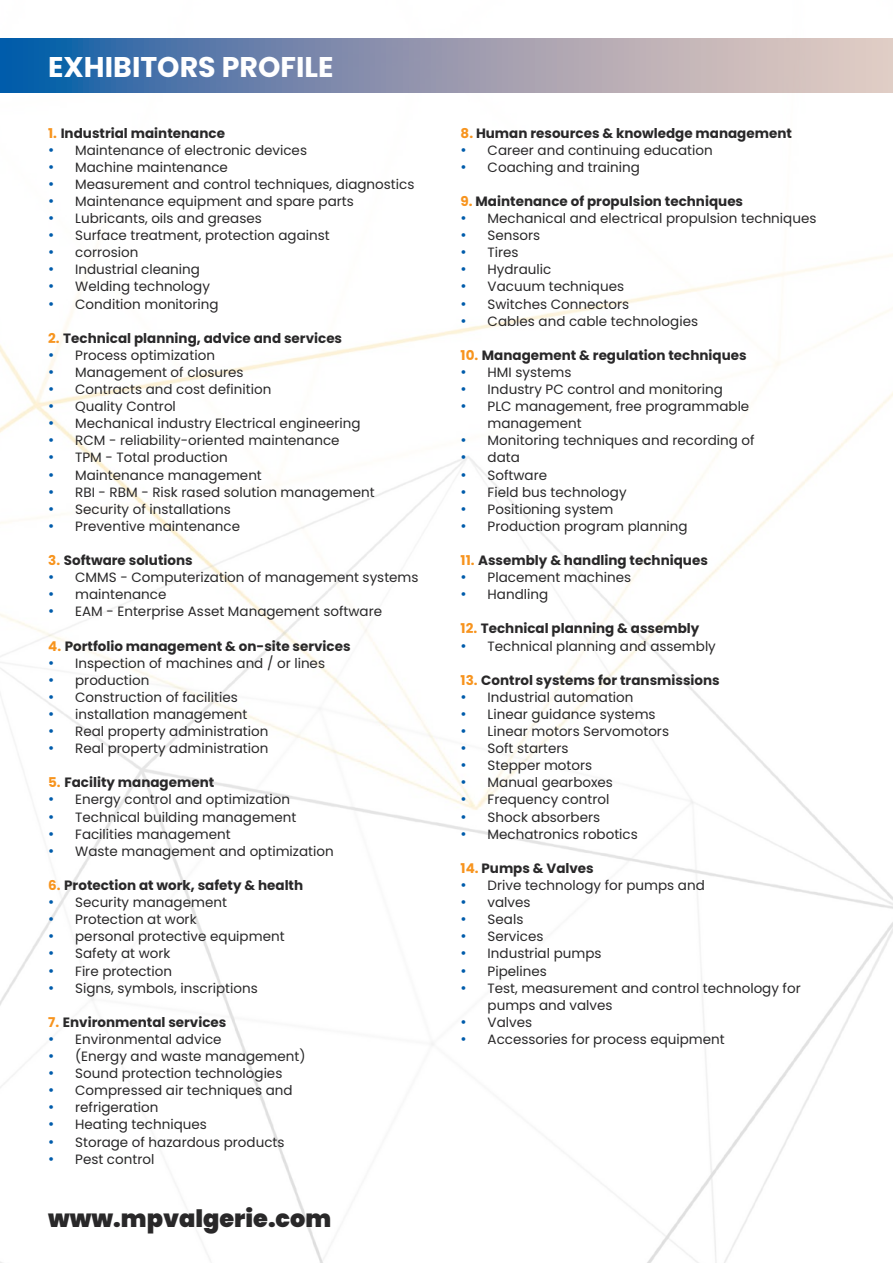
<style>
.page{position:relative;width:893px;height:1263px;background:#fff}
.page>*{position:absolute;margin:0;border:0;box-sizing:border-box;transform-origin:0 0}
.t1{font:700 28.5px "Poppins";color:#fff}
.t2{font:900 24px "Poppins";color:#292829}
.t3{font:13.5px/17.1px "Poppins";color:#292829}
.t4{font:700 13.5px "Poppins";color:#292829}
.s1{color:#f7941e}
.s2{font-size:15px;color:#005cab}
</style>
<div class="page">
<img style="left:0;top:92px;width:893px;height:336px">
<img style="left:0;top:428px;width:893px;height:835px">
<svg style="left:0;top:38px;width:893px;height:54px;background:#8b96b1"></svg>
<h1 class="t1" style="left:48px;top:50px;width:287px">EXHIBITORS PROFILE</h1>
<p class="t4" style="left:48px;top:125px;width:178px"><span class="s1">1.</span> Industrial maintenance</p>
<p class="t3" style="left:48px;top:141px;width:260px"><span class="s2">•</span> Maintenance of electronic devices</p>
<p class="t3" style="left:48px;top:158px;width:181px"><span class="s2">•</span> Machine maintenance</p>
<p class="t3" style="left:48px;top:176px;width:368px"><span class="s2">•</span> Measurement and control techniques, diagnostics</p>
<p class="t3" style="left:48px;top:193px;width:307px"><span class="s2">•</span> Maintenance equipment and spare parts</p>
<p class="t3" style="left:48px;top:210px;width:215px"><span class="s2">•</span> Lubricants, oils and greases</p>
<p class="t3" style="left:48px;top:227px;width:283px"><span class="s2">•</span> Surface treatment, protection against</p>
<p class="t3" style="left:48px;top:244px;width:92px"><span class="s2">•</span> corrosion</p>
<p class="t3" style="left:48px;top:261px;width:153px"><span class="s2">•</span> Industrial cleaning</p>
<p class="t3" style="left:48px;top:278px;width:163px"><span class="s2">•</span> Welding technology</p>
<p class="t3" style="left:48px;top:295px;width:172px"><span class="s2">•</span> Condition monitoring</p>
<p class="t4" style="left:48px;top:330px;width:295px"><span class="s1">2.</span> Technical planning, advice and services</p>
<p class="t3" style="left:48px;top:347px;width:168px"><span class="s2">•</span> Process optimization</p>
<p class="t3" style="left:48px;top:364px;width:197px"><span class="s2">•</span> Management of closures</p>
<p class="t3" style="left:48px;top:381px;width:225px"><span class="s2">•</span> Contracts and cost definition</p>
<p class="t3" style="left:48px;top:398px;width:129px"><span class="s2">•</span> Quality Control</p>
<p class="t3" style="left:48px;top:415px;width:314px"><span class="s2">•</span> Mechanical industry Electrical engineering</p>
<p class="t3" style="left:48px;top:432px;width:293px"><span class="s2">•</span> RCM - reliability-oriented maintenance</p>
<p class="t3" style="left:48px;top:449px;width:181px"><span class="s2">•</span> TPM - Total production</p>
<p class="t3" style="left:48px;top:466px;width:215px"><span class="s2">•</span> Maintenance management</p>
<p class="t3" style="left:48px;top:483px;width:328px"><span class="s2">•</span> RBI - RBM - Risk rased solution management</p>
<p class="t3" style="left:48px;top:500px;width:184px"><span class="s2">•</span> Security of installations</p>
<p class="t3" style="left:48px;top:518px;width:193px"><span class="s2">•</span> Preventive maintenance</p>
<p class="t4" style="left:48px;top:552px;width:146px"><span class="s1">3.</span> Software solutions</p>
<p class="t3" style="left:48px;top:569px;width:372px"><span class="s2">•</span> CMMS - Computerization of management systems</p>
<p class="t3" style="left:48px;top:586px;width:120px"><span class="s2">•</span> maintenance</p>
<p class="t3" style="left:48px;top:603px;width:335px"><span class="s2">•</span> EAM - Enterprise Asset Management software</p>
<p class="t4" style="left:48px;top:638px;width:304px"><span class="s1">4.</span> Portfolio management &amp; on-site services</p>
<p class="t3" style="left:48px;top:654px;width:278px"><span class="s2">•</span> Inspection of machines and / or lines</p>
<p class="t3" style="left:48px;top:671px;width:103px"><span class="s2">•</span> production</p>
<p class="t3" style="left:48px;top:689px;width:191px"><span class="s2">•</span> Construction of facilities</p>
<p class="t3" style="left:48px;top:706px;width:201px"><span class="s2">•</span> installation management</p>
<p class="t3" style="left:48px;top:723px;width:222px"><span class="s2">•</span> Real property administration</p>
<p class="t3" style="left:48px;top:740px;width:222px"><span class="s2">•</span> Real property administration</p>
<p class="t4" style="left:48px;top:775px;width:168px"><span class="s1">5.</span> Facility management</p>
<p class="t3" style="left:48px;top:791px;width:243px"><span class="s2">•</span> Energy control and optimization</p>
<p class="t3" style="left:48px;top:808px;width:250px"><span class="s2">•</span> Technical building management</p>
<p class="t3" style="left:48px;top:825px;width:184px"><span class="s2">•</span> Facilities management</p>
<p class="t3" style="left:48px;top:842px;width:287px"><span class="s2">•</span> Waste management and optimization</p>
<p class="t4" style="left:48px;top:877px;width:257px"><span class="s1">6.</span> Protection at work, safety &amp; health</p>
<p class="t3" style="left:48px;top:894px;width:180px"><span class="s2">•</span> Security management</p>
<p class="t3" style="left:48px;top:911px;width:150px"><span class="s2">•</span> Protection at work</p>
<p class="t3" style="left:48px;top:928px;width:238px"><span class="s2">•</span> personal protective equipment</p>
<p class="t3" style="left:48px;top:945px;width:124px"><span class="s2">•</span> Safety at work</p>
<p class="t3" style="left:48px;top:962px;width:125px"><span class="s2">•</span> Fire protection</p>
<p class="t3" style="left:48px;top:979px;width:211px"><span class="s2">•</span> Signs, symbols, inscriptions</p>
<p class="t4" style="left:48px;top:1014px;width:180px"><span class="s1">7.</span> Environmental services</p>
<p class="t3" style="left:48px;top:1031px;width:175px"><span class="s2">•</span> Environmental advice</p>
<p class="t3" style="left:48px;top:1048px;width:259px"><span class="s2">•</span> (Energy and waste management)</p>
<p class="t3" style="left:48px;top:1065px;width:236px"><span class="s2">•</span> Sound protection technologies</p>
<p class="t3" style="left:48px;top:1082px;width:246px"><span class="s2">•</span> Compressed air techniques and</p>
<p class="t3" style="left:48px;top:1099px;width:112px"><span class="s2">•</span> refrigeration</p>
<p class="t3" style="left:48px;top:1116px;width:160px"><span class="s2">•</span> Heating techniques</p>
<p class="t3" style="left:48px;top:1133px;width:238px"><span class="s2">•</span> Storage of hazardous products</p>
<p class="t3" style="left:48px;top:1150px;width:108px"><span class="s2">•</span> Pest control</p>
<h2 class="t2" style="left:48px;top:1205px;width:285px">www.mpvalgerie.com</h2>
<p class="t4" style="left:461px;top:125px;width:333px"><span class="s1">8.</span> Human resources &amp; knowledge management</p>
<p class="t3" style="left:461px;top:141px;width:254px"><span class="s2">•</span> Career and continuing education</p>
<p class="t3" style="left:461px;top:158px;width:181px"><span class="s2">•</span> Coaching and training</p>
<p class="t4" style="left:461px;top:193px;width:284px"><span class="s1">9.</span> Maintenance of propulsion techniques</p>
<p class="t3" style="left:461px;top:210px;width:357px"><span class="s2">•</span> Mechanical and electrical propulsion techniques</p>
<p class="t3" style="left:461px;top:227px;width:81px"><span class="s2">•</span> Sensors</p>
<p class="t3" style="left:461px;top:244px;width:60px"><span class="s2">•</span> Tires</p>
<p class="t3" style="left:461px;top:261px;width:92px"><span class="s2">•</span> Hydraulic</p>
<p class="t3" style="left:461px;top:278px;width:165px"><span class="s2">•</span> Vacuum techniques</p>
<p class="t3" style="left:461px;top:295px;width:170px"><span class="s2">•</span> Switches Connectors</p>
<p class="t3" style="left:461px;top:312px;width:239px"><span class="s2">•</span> Cables and cable technologies</p>
<p class="t4" style="left:461px;top:347px;width:288px"><span class="s1">10.</span> Management &amp; regulation techniques</p>
<p class="t3" style="left:461px;top:364px;width:112px"><span class="s2">•</span> HMI systems</p>
<p class="t3" style="left:461px;top:381px;width:264px"><span class="s2">•</span> Industry PC control and monitoring</p>
<p class="t3" style="left:488px;top:398px;width:263px;text-indent:-27px"><span class="s2">•</span> PLC management, free programmable management</p>
<p class="t3" style="left:461px;top:432px;width:296px"><span class="s2">•</span> Monitoring techniques and recording of</p>
<p class="t3" style="left:461px;top:449px;width:61px"><span class="s2">•</span> data</p>
<p class="t3" style="left:461px;top:466px;width:88px"><span class="s2">•</span> Software</p>
<p class="t3" style="left:461px;top:483px;width:168px"><span class="s2">•</span> Field bus technology</p>
<p class="t3" style="left:461px;top:500px;width:154px"><span class="s2">•</span> Positioning system</p>
<p class="t3" style="left:461px;top:518px;width:229px"><span class="s2">•</span> Production program planning</p>
<p class="t4" style="left:461px;top:552px;width:249px"><span class="s1">11.</span> Assembly &amp; handling techniques</p>
<p class="t3" style="left:461px;top:569px;width:172px"><span class="s2">•</span> Placement machines</p>
<p class="t3" style="left:461px;top:586px;width:89px"><span class="s2">•</span> Handling</p>
<p class="t4" style="left:461px;top:621px;width:240px"><span class="s1">12.</span> Technical planning &amp; assembly</p>
<p class="t3" style="left:461px;top:637px;width:257px"><span class="s2">•</span> Technical planning and assembly</p>
<p class="t4" style="left:461px;top:672px;width:261px"><span class="s1">13.</span> Control systems for transmissions</p>
<p class="t3" style="left:461px;top:689px;width:174px"><span class="s2">•</span> Industrial automation</p>
<p class="t3" style="left:461px;top:706px;width:197px"><span class="s2">•</span> Linear guidance systems</p>
<p class="t3" style="left:461px;top:723px;width:210px"><span class="s2">•</span> Linear motors Servomotors</p>
<p class="t3" style="left:461px;top:740px;width:110px"><span class="s2">•</span> Soft starters</p>
<p class="t3" style="left:461px;top:757px;width:133px"><span class="s2">•</span> Stepper motors</p>
<p class="t3" style="left:461px;top:774px;width:154px"><span class="s2">•</span> Manual gearboxes</p>
<p class="t3" style="left:461px;top:791px;width:150px"><span class="s2">•</span> Frequency control</p>
<p class="t3" style="left:461px;top:808px;width:141px"><span class="s2">•</span> Shock absorbers</p>
<p class="t3" style="left:461px;top:825px;width:179px"><span class="s2">•</span> Mechatronics robotics</p>
<p class="t4" style="left:461px;top:860px;width:135px"><span class="s1">14.</span> Pumps &amp; Valves</p>
<p class="t3" style="left:461px;top:877px;width:246px"><span class="s2">•</span> Drive technology for pumps and</p>
<p class="t3" style="left:461px;top:894px;width:72px"><span class="s2">•</span> valves</p>
<p class="t3" style="left:461px;top:911px;width:64px"><span class="s2">•</span> Seals</p>
<p class="t3" style="left:461px;top:928px;width:84px"><span class="s2">•</span> Services</p>
<p class="t3" style="left:461px;top:945px;width:142px"><span class="s2">•</span> Industrial pumps</p>
<p class="t3" style="left:461px;top:962px;width:88px"><span class="s2">•</span> Pipelines</p>
<p class="t3" style="left:488px;top:979px;width:315px;text-indent:-27px"><span class="s2">•</span> Test, measurement and control technology for pumps and valves</p>
<p class="t3" style="left:461px;top:1013px;width:73px"><span class="s2">•</span> Valves</p>
<p class="t3" style="left:461px;top:1031px;width:266px"><span class="s2">•</span> Accessories for process equipment</p>
</div>
